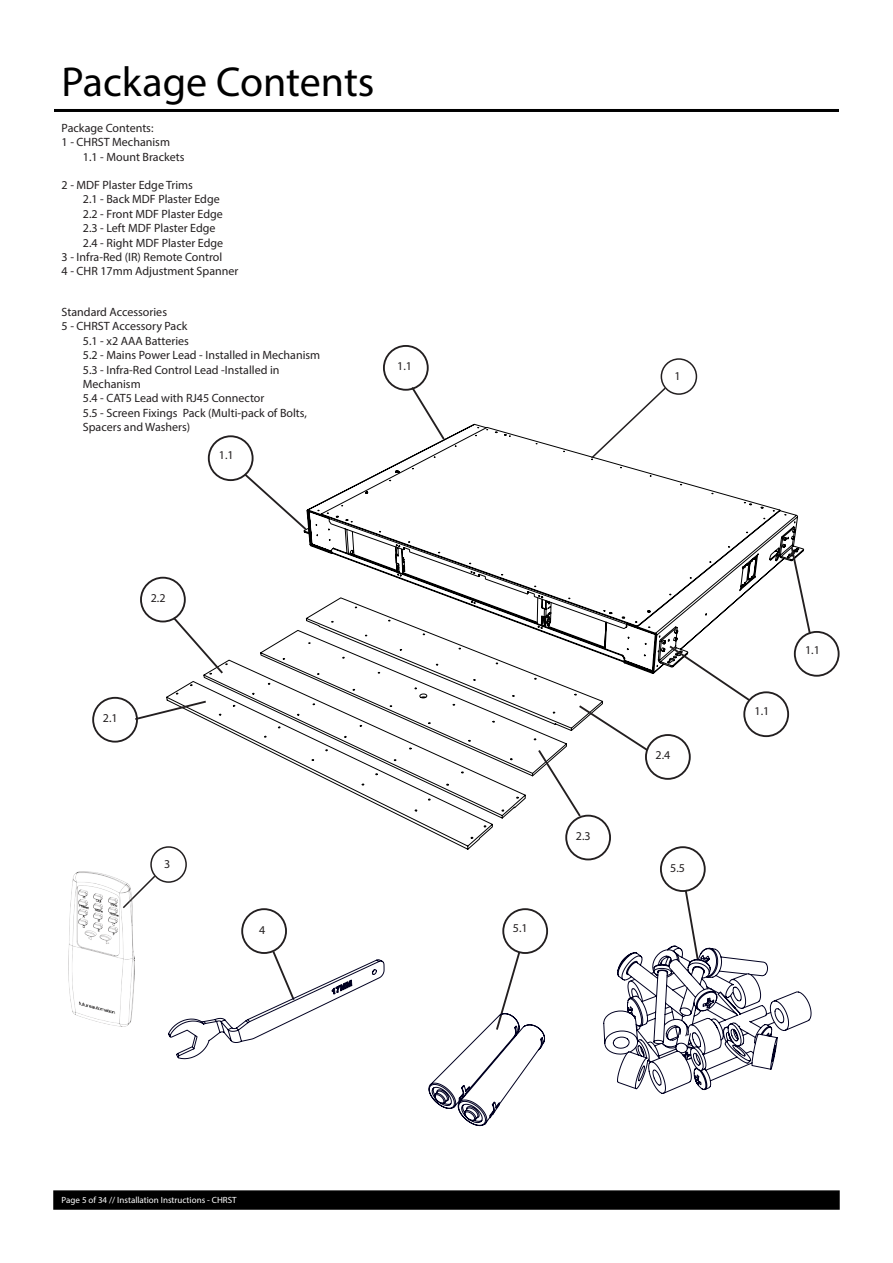
<style>
.page{position:relative;width:893px;height:1263px;background:#fff}
.page>*{position:absolute;margin:0;border:0;box-sizing:border-box;transform-origin:0 0}
.t1{font:42px "Myriad Pro";color:#000}
.t2{font:12px/14.4px "Myriad Pro";color:#231f20}
.t3{font:9px "Myriad Pro";color:#fff}
</style>
<div class="page">
<div style="left:53px;top:1190px;width:787px;height:20px;background:#000;border:2px solid #000"></div>
<hr style="left:54px;top:109px;width:785px;height:3px;background:#000">
<div style="left:150px;top:846px;width:37px;height:37px;border:2px solid #231f20;border-radius:50%"></div>
<svg style="left:135px;top:874px;width:22px;height:23px"></svg>
<svg style="left:166px;top:432px;width:639px;height:418px"></svg>
<svg style="left:395px;top:510px;width:403px;height:700px"></svg>
<svg style="left:365px;top:491px;width:285px;height:122px"></svg>
<div style="left:92px;top:697px;width:46px;height:45px;border:2px solid #231f20;border-radius:50%"></div>
<svg style="left:133px;top:699px;width:75px;height:22px"></svg>
<div style="left:140px;top:577px;width:46px;height:45px;border:2px solid #231f20;border-radius:50%"></div>
<svg style="left:171px;top:615px;width:54px;height:60px"></svg>
<div style="left:565px;top:815px;width:46px;height:45px;border:2px solid #231f20;border-radius:50%"></div>
<div style="left:645px;top:734px;width:46px;height:46px;border:2px solid #231f20;border-radius:50%"></div>
<svg style="left:536px;top:703px;width:114px;height:115px"></svg>
<div style="left:743px;top:691px;width:46px;height:46px;border:2px solid #231f20;border-radius:50%"></div>
<svg style="left:667px;top:644px;width:85px;height:59px"></svg>
<div style="left:794px;top:631px;width:46px;height:46px;border:2px solid #231f20;border-radius:50%"></div>
<svg style="left:789px;top:544px;width:23px;height:92px"></svg>
<div style="left:208px;top:435px;width:46px;height:46px;border:2px solid #231f20;border-radius:50%"></div>
<svg style="left:242px;top:472px;width:66px;height:60px"></svg>
<div style="left:383px;top:345px;width:46px;height:46px;border:2px solid #231f20;border-radius:50%"></div>
<svg style="left:410px;top:385px;width:36px;height:57px"></svg>
<div style="left:661px;top:358px;width:36px;height:37px;border:2px solid #231f20;border-radius:50%"></div>
<svg style="left:589px;top:386px;width:78px;height:74px"></svg>
<div style="left:660px;top:846px;width:46px;height:46px;border:2px solid #231f20;border-radius:50%"></div>
<svg style="left:603px;top:888px;width:208px;height:206px"></svg>
<div style="left:241px;top:908px;width:46px;height:46px;border:2px solid #231f20;border-radius:50%"></div>
<svg style="left:168px;top:949px;width:216px;height:110px"></svg>
<div style="left:502px;top:908px;width:46px;height:46px;border:2px solid #231f20;border-radius:50%"></div>
<svg style="left:429px;top:950px;width:116px;height:176px"></svg>
<img style="left:68px;top:871px;width:67px;height:156px">
<h1 class="t1" style="left:62px;top:56px;width:314px">Package Contents</h1>
<p class="t2" style="left:62px;top:121px;width:93px">Package Contents:</p>
<p class="t2" style="left:83px;top:135px;width:103px;text-indent:-21px">1 - CHRST Mechanism<br>1.1 - Mount Brackets</p>
<p class="t2" style="left:62px;top:178px;width:133px">2 - MDF Plaster Edge Trims</p>
<p class="t2" style="left:83px;top:192px;width:138px">2.1 - Back MDF Plaster Edge</p>
<p class="t2" style="left:83px;top:206px;width:142px">2.2 - Front MDF Plaster Edge</p>
<p class="t2" style="left:83px;top:221px;width:134px">2.3 - Left MDF Plaster Edge</p>
<p class="t2" style="left:83px;top:235px;width:142px">2.4 - Right MDF Plaster Edge</p>
<p class="t2" style="left:62px;top:250px;width:162px">3 - Infra-Red (IR) Remote Control</p>
<p class="t2" style="left:62px;top:264px;width:178px">4 - CHR 17mm Adjustment Spanner</p>
<p class="t2" style="left:62px;top:305px;width:107px">Standard Accessories</p>
<p class="t2" style="left:83px;top:319px;width:239px;text-indent:-21px">5 - CHRST Accessory Pack<br>5.1 - x2 AAA Batteries<br>5.2 - Mains Power Lead - Installed in Mechanism<br>5.3 - Infra-Red Control Lead -Installed in<br>Mechanism<br>5.4 - CAT5 Lead with RJ45 Connector<br>5.5 - Screen Fixings Pack (Multi-pack of Bolts,<br>Spacers and Washers)</p>
<p class="t2" style="left:219px;top:447px;width:16px">1.1</p>
<p class="t2" style="left:397px;top:359px;width:16px">1.1</p>
<p class="t2" style="left:151px;top:591px;width:16px">2.2</p>
<p class="t2" style="left:103px;top:711px;width:16px">2.1</p>
<p class="t2" style="left:164px;top:856px;width:8px">3</p>
<p class="t2" style="left:259px;top:922px;width:8px">4</p>
<p class="t2" style="left:513px;top:921px;width:16px">5.1</p>
<p class="t2" style="left:576px;top:829px;width:16px">2.3</p>
<p class="t2" style="left:675px;top:369px;width:8px">1</p>
<p class="t2" style="left:656px;top:748px;width:16px">2.4</p>
<p class="t2" style="left:670px;top:860px;width:16px">5.5</p>
<p class="t2" style="left:754px;top:703px;width:16px">1.1</p>
<p class="t2" style="left:805px;top:643px;width:16px">1.1</p>
<p class="t3" style="left:62px;top:1194px;width:176px">Page 5 of 34 // Installation Instructions - CHRST</p>
</div>
